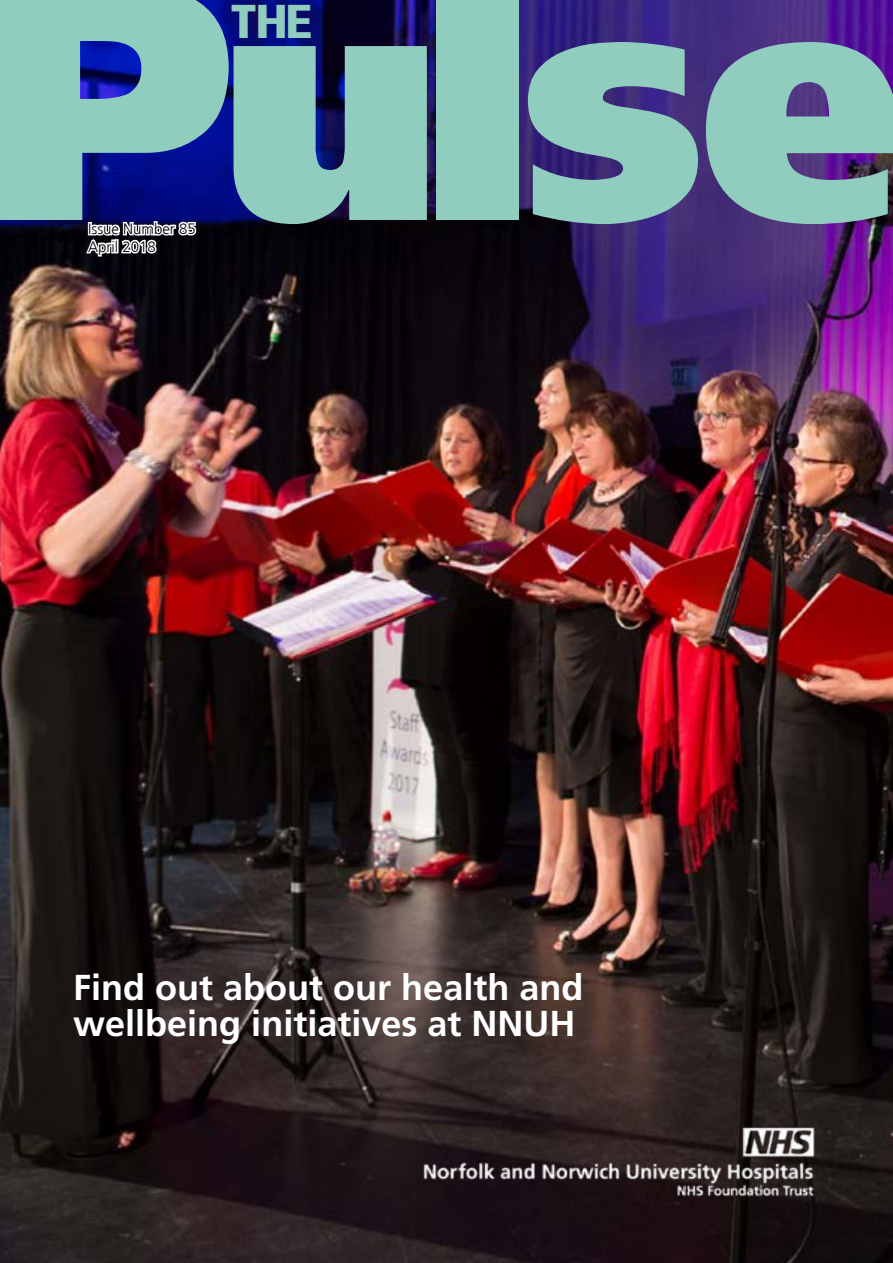
<style>
.page{position:relative;width:893px;height:1263px;background:#fff}
.page>*{position:absolute;margin:0;border:0;box-sizing:border-box;transform-origin:0 0}
.t1{font:900 333.75px "Frutiger";letter-spacing:-.05em;color:#90cdbf}
.t2{font:900 47.1px "Frutiger";color:#90cdbf;scale:.95 1}
.t3{font:700 36px/36px "Frutiger";color:#fff}
.t4{font:300 15px/18px "Frutiger";color:#000}
</style>
<div class="page">
<img style="left:0;top:0;width:893px;height:1263px">
<svg style="left:85px;top:214px;width:114px;height:46px"></svg>
<img style="left:417px;top:1100px;width:425px;height:146px">
<h1 class="t1" style="left:-21px;top:-101px;width:928px">Pulse</h1>
<p class="t4" style="left:88px;top:220px;width:109px">Issue Number 85<br>April 2018</p>
<h2 class="t2" style="left:231px;top:-7px;width:88px">THE</h2>
<p class="t3" style="left:73px;top:969px;width:512px">Find out about our health and wellbeing initiatives at NNUH</p>
</div>
